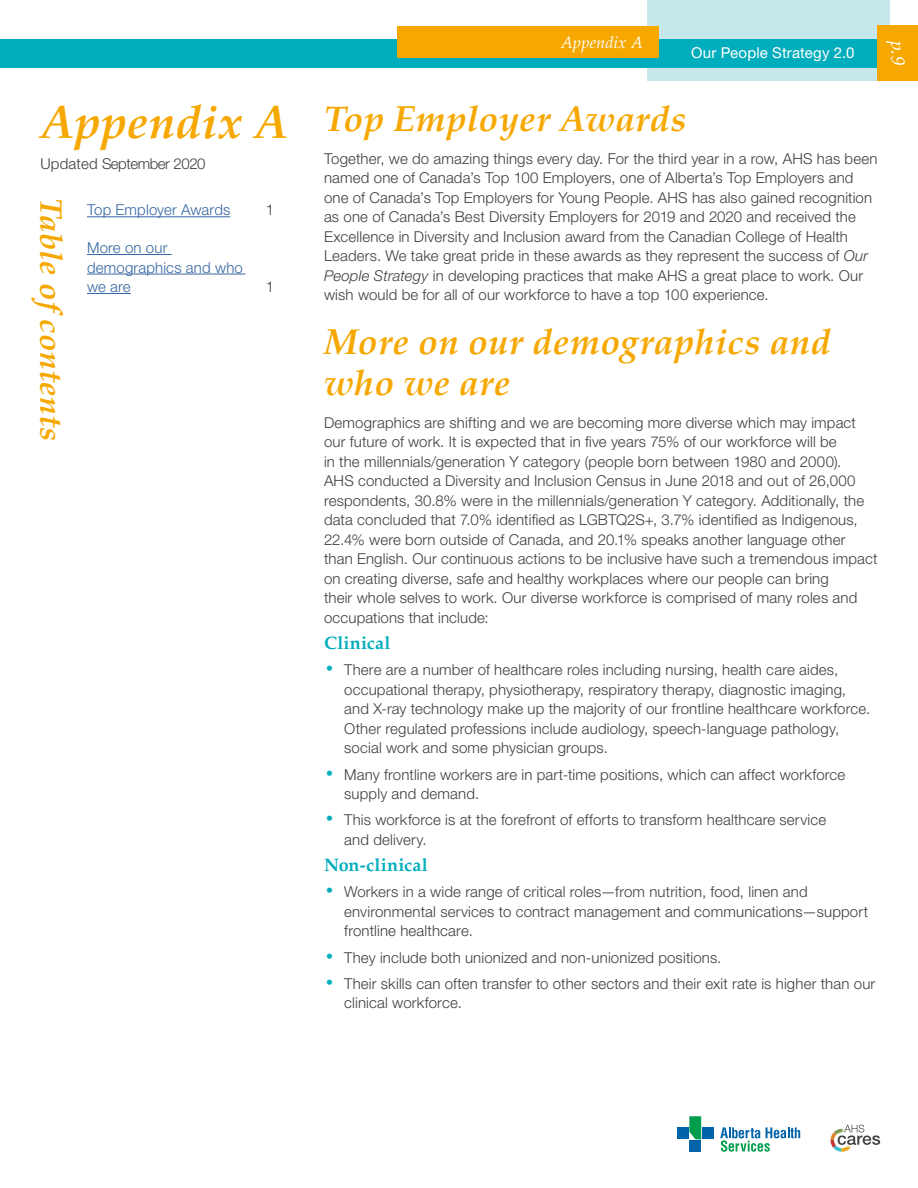
<style>
.page{position:relative;width:918px;height:1188px;background:#fff}
.page>*{position:absolute;margin:0;border:0;box-sizing:border-box;transform-origin:0 0}
.Body_Text{font:italic 700 46.8px "Palatino";letter-spacing:.005em;color:#f6a800}
._1st_paragraph{font:italic 700 36px/40.5px "Palatino";letter-spacing:.015em;color:#f6a800}
.t1{font:italic 700 31.5px "Palatino";letter-spacing:.01em;color:#f6a800}
.t2{font:italic 19.5px "Palatino";color:#fff}
.Body_Text-2{font:700 18px "Palatino";letter-spacing:.015em;color:#00adbc}
.t3{font:italic 16.5px "Palatino";letter-spacing:.005em;color:#fff}
.Body_Text-3{font:300 15px/19.5px "Helvetica Neue LT Std";letter-spacing:.01em;color:#3e3e3f}
.Body_Text-4{font:300 15px/19.5px "Helvetica Neue LT Std";letter-spacing:.01em;color:#3667a4}
.t4{font:15px "Helvetica Neue LT Std";letter-spacing:.01em;color:#fff}
.Body_Text-5{font:300 15px "Helvetica Neue LT Std";letter-spacing:-.03em;color:#3e3e3f}
.s1{font-style:italic}
.s2{font-family:"Palatino";font-weight:700;font-size:18px;color:#00adbc}
</style>
<div class="page">
<div style="left:647px;top:0;width:243px;height:81px;background:#c7e8ea"></div>
<div style="left:0;top:39px;width:918px;height:29px;background:#00adbc"></div>
<div style="left:878px;top:26px;width:40px;height:55px;background:#f6a800"></div>
<div style="left:398px;top:26px;width:261px;height:31px;background:#f6a800"></div>
<svg style="left:720px;top:1127px;width:80px;height:25px"></svg>
<div style="left:677px;top:1127px;width:11px;height:12px;background:#0163a8"></div>
<div style="left:702px;top:1127px;width:11px;height:12px;background:#0163a8"></div>
<div style="left:689px;top:1140px;width:12px;height:12px;background:#0163a8"></div>
<svg style="left:689px;top:1116px;width:12px;height:23px"></svg>
<svg style="left:831px;top:1125px;width:49px;height:27px"></svg>
<hr style="left:87px;top:216px;width:143px;height:1px;background:#3667a4">
<hr style="left:87px;top:254px;width:85px;height:1px;background:#3667a4">
<hr style="left:87px;top:274px;width:158px;height:1px;background:#3667a4">
<hr style="left:87px;top:293px;width:44px;height:1px;background:#3667a4">
<p class="Body_Text" style="left:40px;top:84px;width:249px">Appendix A</p>
<p class="Body_Text-5" style="left:40px;top:155px;width:167px">Updated September 2020</p>
<p class="t1" style="left:77px;top:198px;width:245px;rotate:90deg">Table ofcontents</p>
<p class="Body_Text-4" style="left:87px;top:200px;width:145px">Top Employer Awards</p>
<p class="Body_Text-3" style="left:266px;top:200px;width:10px">1</p>
<p class="Body_Text-4" style="left:87px;top:238px;width:157px">More on our demographics and who we are</p>
<p class="Body_Text-3" style="left:266px;top:277px;width:10px">1</p>
<p class="t3" style="left:561px;top:28px;width:83px">Appendix A</p>
<h3 class="t2" style="left:915px;top:41px;width:26px;rotate:90deg">p.9</h3>
<p class="t4" style="left:691px;top:44px;width:165px">Our People Strategy 2.0</p>
<p class="_1st_paragraph" style="left:324px;top:98px;width:364px">Top Employer Awards</p>
<p class="Body_Text-3" style="left:324px;top:148px;width:555px">Together, we do amazing things every day. For the third year in a row, AHS has been named one of Canada’s Top 100 Employers, one of Alberta’s Top Employers and one of Canada’s Top Employers for Young People. AHS has also gained recognition as one of Canada’s Best Diversity Employers for 2019 and 2020 and received the Excellence in Diversity and Inclusion award from the Canadian College of Health Leaders. We take great pride in these awards as they represent the success of <span class="s1">Our People Strategy</span> in developing practices that make AHS a great place to work. Our wish would be for all of our workforce to have a top 100 experience.</p>
<p class="_1st_paragraph" style="left:324px;top:322px;width:508px">More on our demographics and who we are</p>
<p class="Body_Text-3" style="left:324px;top:412px;width:555px">Demographics are shifting and we are becoming more diverse which may impact our future of work. It is expected that in five years 75% of our workforce will be<br>in the millennials/generation Y category (people born between 1980 and 2000).<br>AHS conducted a Diversity and Inclusion Census in June 2018 and out of 26,000 respondents, 30.8% were in the millennials/generation Y category. Additionally, the data concluded that 7.0% identified as LGBTQ2S+, 3.7% identified as Indigenous, 22.4% were born outside of Canada, and 20.1% speaks another language other than English. Our continuous actions to be inclusive have such a tremendous impact on creating diverse, safe and healthy workplaces where our people can bring<br>their whole selves to work. Our diverse workforce is comprised of many roles and occupations that include:</p>
<p class="Body_Text-2" style="left:324px;top:628px;width:68px">Clinical</p>
<p class="Body_Text-3" style="left:344px;top:660px;width:528px;text-indent:-20px"><span class="s2">•</span> There are a number of healthcare roles including nursing, health care aides, occupational therapy, physiotherapy, respiratory therapy, diagnostic imaging, and X-ray technology make up the majority of our frontline healthcare workforce.<br>Other regulated professions include audiology, speech-language pathology, social work and some physician groups.</p>
<p class="Body_Text-3" style="left:344px;top:764px;width:503px;text-indent:-20px"><span class="s2">•</span> Many frontline workers are in part-time positions, which can affect workforce supply and demand.</p>
<p class="Body_Text-3" style="left:344px;top:810px;width:483px;text-indent:-20px"><span class="s2">•</span> This workforce is at the forefront of efforts to transform healthcare service and delivery.</p>
<p class="Body_Text-2" style="left:324px;top:850px;width:105px">Non-clinical</p>
<p class="Body_Text-3" style="left:344px;top:882px;width:525px;text-indent:-20px"><span class="s2">•</span> Workers in a wide range of critical roles—from nutrition, food, linen and environmental services to contract management and communications—support frontline healthcare.</p>
<p class="Body_Text-3" style="left:324px;top:947px;width:399px"><span class="s2">•</span> They include both unionized and non-unionized positions.</p>
<p class="Body_Text-3" style="left:344px;top:973px;width:533px;text-indent:-20px"><span class="s2">•</span> Their skills can often transfer to other sectors and their exit rate is higher than our clinical workforce.</p>
</div>
